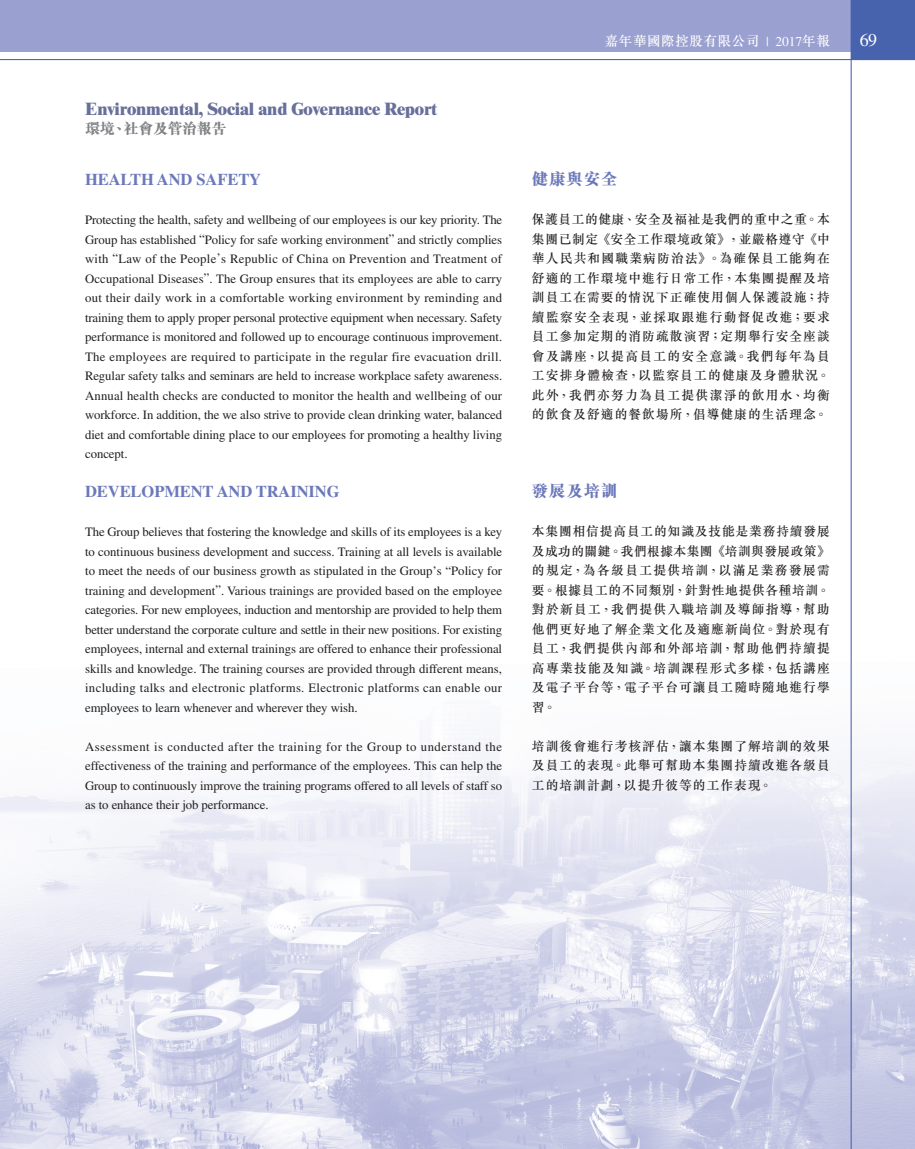
<style>
.page{position:relative;width:915px;height:1149px;background:#fff}
.page>*{position:absolute;margin:0;border:0;box-sizing:border-box;transform-origin:0 0}
.t1{font:18px "Times LT Std";color:#fff}
.t2{font:800 17.25px "Times LT Std";letter-spacing:-.01em;color:#686f99}
.t3{font:700 16.5px "Times LT Std";letter-spacing:-.005em;color:#6b78ba}
.t4{font:16.5px "M Sung HK Xbold B5 pc H";letter-spacing:.045em;color:#6b78ba}
.t5{font:15px "M Sung HK Xbold B5 pc H";letter-spacing:-.025em;color:#808285}
.t6{font:13.5px "M Sung HK Medium B5 pc H";letter-spacing:.045em;color:#fff}
.t7{font:12.75px/19.5px "Times LT Std";letter-spacing:-.005em;color:#231f20;text-align:justify}
.t8{font:12.75px/19.5px "M Sung HK Medium B5 pc H";letter-spacing:.08em;color:#231f20;text-align:justify}
.s1{font-family:"Times LT Std"}
</style>
<div class="page">
<img style="left:0;top:51px;width:914px;height:1097px">
<div style="left:0;top:0;width:850px;height:51px;background:#9aa0d0"></div>
<div style="left:850px;top:0;width:64px;height:60px;background:#4863ae"></div>
<hr style="left:850px;top:0;width:1px;height:1148px;background:#4863ae">
<hr style="left:0;top:59px;width:914px;height:1px;background:#4863ae">
<h2 class="t2" style="left:85px;top:103px;width:353px">Environmental, Social and Governance Report</h2>
<p class="t5" style="left:85px;top:122px;width:143px">環境、社會及管治報告</p>
<p class="t3" style="left:85px;top:173px;width:177px">HEALTH AND SAFETY</p>
<p class="t7" style="left:85px;top:211px;width:418px">Protecting the health, safety and wellbeing of our employees is our key priority. The Group has established “Policy for safe working environment” and strictly complies with “Law of the People’s Republic of China on Prevention and Treatment of Occupational Diseases”. The Group ensures that its employees are able to carry out their daily work in a comfortable working environment by reminding and training them to apply proper personal protective equipment when necessary. Safety performance is monitored and followed up to encourage continuous improvement.<br>The employees are required to participate in the regular fire evacuation drill.<br>Regular safety talks and seminars are held to increase workplace safety awareness.<br>Annual health checks are conducted to monitor the health and wellbeing of our workforce. In addition, the we also strive to provide clean drinking water, balanced diet and comfortable dining place to our employees for promoting a healthy living concept.</p>
<p class="t3" style="left:85px;top:485px;width:256px">DEVELOPMENT AND TRAINING</p>
<p class="t7" style="left:85px;top:523px;width:418px">The Group believes that fostering the knowledge and skills of its employees is a key to continuous business development and success. Training at all levels is available to meet the needs of our business growth as stipulated in the Group’s “Policy for training and development”. Various trainings are provided based on the employee categories. For new employees, induction and mentorship are provided to help them better understand the corporate culture and settle in their new positions. For existing employees, internal and external trainings are offered to enhance their professional skills and knowledge. The training courses are provided through different means, including talks and electronic platforms. Electronic platforms can enable our employees to learn whenever and wherever they wish.</p>
<p class="t7" style="left:85px;top:737px;width:418px">Assessment is conducted after the training for the Group to understand the effectiveness of the training and performance of the employees. This can help the Group to continuously improve the training programs offered to all levels of staff so as to enhance their job performance.</p>
<p class="t6" style="left:604px;top:35px;width:226px">嘉年華國際控股有限公司 <span class="s1">| 2017</span>年報</p>
<h1 class="t1" style="left:859px;top:33px;width:19px">69</h1>
<p class="t4" style="left:531px;top:172px;width:87px">健康與安全</p>
<p class="t8" style="left:531px;top:211px;width:299px">保護員工的健康、安全及福祉是我們的重中之重。本集團已制定《安全工作環境政策》，並嚴格遵守《中華人民共和國職業病防治法》。為確保員工能夠在舒適的工作環境中進行日常工作，本集團提醒及培訓員工在需要的情況下正確使用個人保護設施；持續監察安全表現，並採取跟進行動督促改進；要求員工參加定期的消防疏散演習；定期舉行安全座談會及講座，以提高員工的安全意識。我們每年為員工安排身體檢查，以監察員工的健康及身體狀況。此外，我們亦努力為員工提供潔淨的飲用水、均衡的飲食及舒適的餐飲場所，倡導健康的生活理念。</p>
<p class="t4" style="left:531px;top:484px;width:87px">發展及培訓</p>
<p class="t8" style="left:531px;top:523px;width:299px">本集團相信提高員工的知識及技能是業務持續發展及成功的關鍵。我們根據本集團《培訓與發展政策》的規定，為各級員工提供培訓，以滿足業務發展需要。根據員工的不同類別，針對性地提供各種培訓。對於新員工，我們提供入職培訓及導師指導，幫助他們更好地了解企業文化及適應新崗位。對於現有員工，我們提供內部和外部培訓，幫助他們持續提高專業技能及知識。培訓課程形式多樣，包括講座及電子平台等，電子平台可讓員工隨時隨地進行學習。</p>
<p class="t8" style="left:531px;top:737px;width:299px">培訓後會進行考核評估，讓本集團了解培訓的效果及員工的表現。此舉可幫助本集團持續改進各級員工的培訓計劃，以提升彼等的工作表現。</p>
</div>
